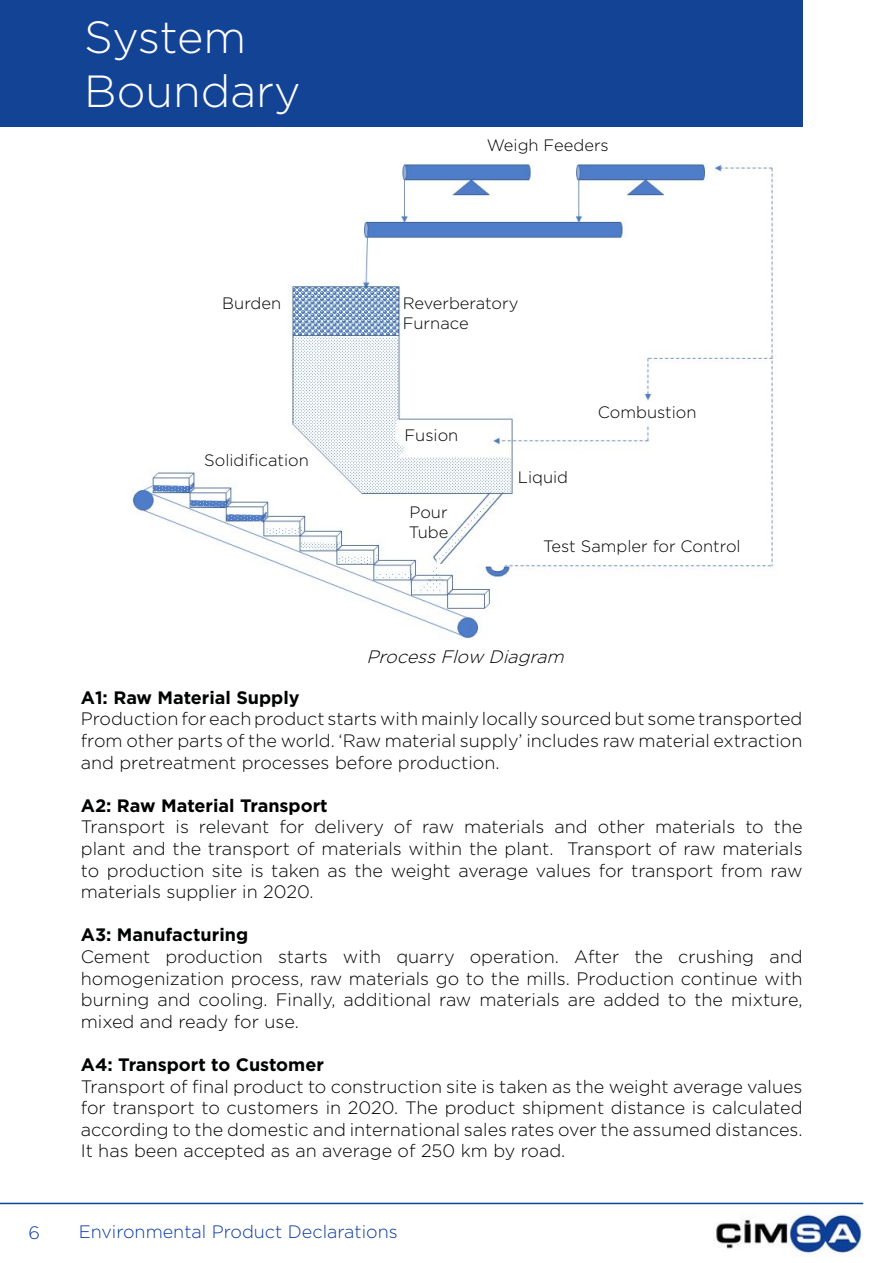
<style>
.page{position:relative;width:893px;height:1263px;background:#fff}
.page>*{position:absolute;margin:0;border:0;box-sizing:border-box;transform-origin:0 0}
.t1{font:300 45px/54px "Gotham";color:#fff}
.t2{font:300 18px/21.6px "Gotham";color:#010202;text-align:justify}
.t3{font:700 18px "Gotham";color:#010202}
.t4{font:300 18px "Gotham";color:#0b3ca3}
.t5{font:italic 300 18px "Gotham";color:#000}
.t6{font:300 18px "Gotham";color:#073b9e}
.t7{font:300 16.5px/19.8px "Gotham";color:#000}
.s1{font-weight:700}
.s2{font-weight:700;color:#000}
</style>
<div class="page">
<img style="left:716px;top:1214px;width:148px;height:41px">
<hr style="left:0;top:1203px;width:863px;height:1px;background:#014997">
<img style="left:132px;top:163px;width:644px;height:476px">
<div style="left:245px;top:259px;width:29px;height:23px;background:#fff"></div>
<div style="left:0;top:0;width:803px;height:127px;background:#134395"></div>
<h1 class="t1" style="left:84px;top:9px;width:218px">System<br>Boundary</h1>
<p class="t7" style="left:487px;top:135px;width:123px">Weigh Feeders</p>
<p class="t7" style="left:222px;top:293px;width:60px">Burden</p>
<p class="t7" style="left:403px;top:293px;width:117px">Reverberatory<br>Furnace</p>
<p class="t7" style="left:204px;top:449px;width:106px">Solidification</p>
<p class="t7" style="left:404px;top:425px;width:55px">Fusion</p>
<p class="t7" style="left:518px;top:466px;width:52px">Liquid</p>
<p class="t7" style="left:598px;top:402px;width:100px">Combustion</p>
<p class="t7" style="left:409px;top:502px;width:41px">Pour<br>Tube</p>
<p class="t7" style="left:543px;top:536px;width:199px">Test Sampler for Control</p>
<p class="t5" style="left:366px;top:645px;width:204px">ProcessFlow Diagram</p>
<p class="t3" style="left:81px;top:685px;width:220px">A1: Raw Material Supply</p>
<p class="t2" style="left:81px;top:708px;width:723px">Production for each product starts with mainly locally sourced but some transported from other parts of the world. ‘Raw material supply’ includes raw material extraction and pretreatment processes before production.</p>
<p class="t2" style="left:81px;top:794px;width:723px;text-align:left"><span class="s1">A2:</span> <span class="s2">Raw Material Transport<br></span>Transport is relevant for delivery of raw materials and other materials to the plant and the transport of materials within the plant. Transport of raw materials to production site is taken as the weight average values for transport from raw materials supplier in 2020.</p>
<p class="t3" style="left:81px;top:923px;width:169px">A3: Manufacturing</p>
<p class="t2" style="left:81px;top:945px;width:723px">Cement production starts with quarry operation. After the crushing and homogenization process, raw materials go to the mills. Production continue with burning and cooling. Finally, additional raw materials are added to the mixture, mixed and ready for use.</p>
<p class="t3" style="left:81px;top:1053px;width:245px">A4: Transport to Customer</p>
<p class="t2" style="left:81px;top:1075px;width:723px">Transport of final product to construction site is taken as the weight average values for transport to customers in 2020. The product shipment distance is calculated according to the domestic and international sales rates over the assumed distances.<br>It has been accepted as an average of 250 km by road.</p>
<p class="t6" style="left:28px;top:1221px;width:13px">6</p>
<p class="t4" style="left:79px;top:1220px;width:321px">Environmental Product Declarations</p>
</div>
